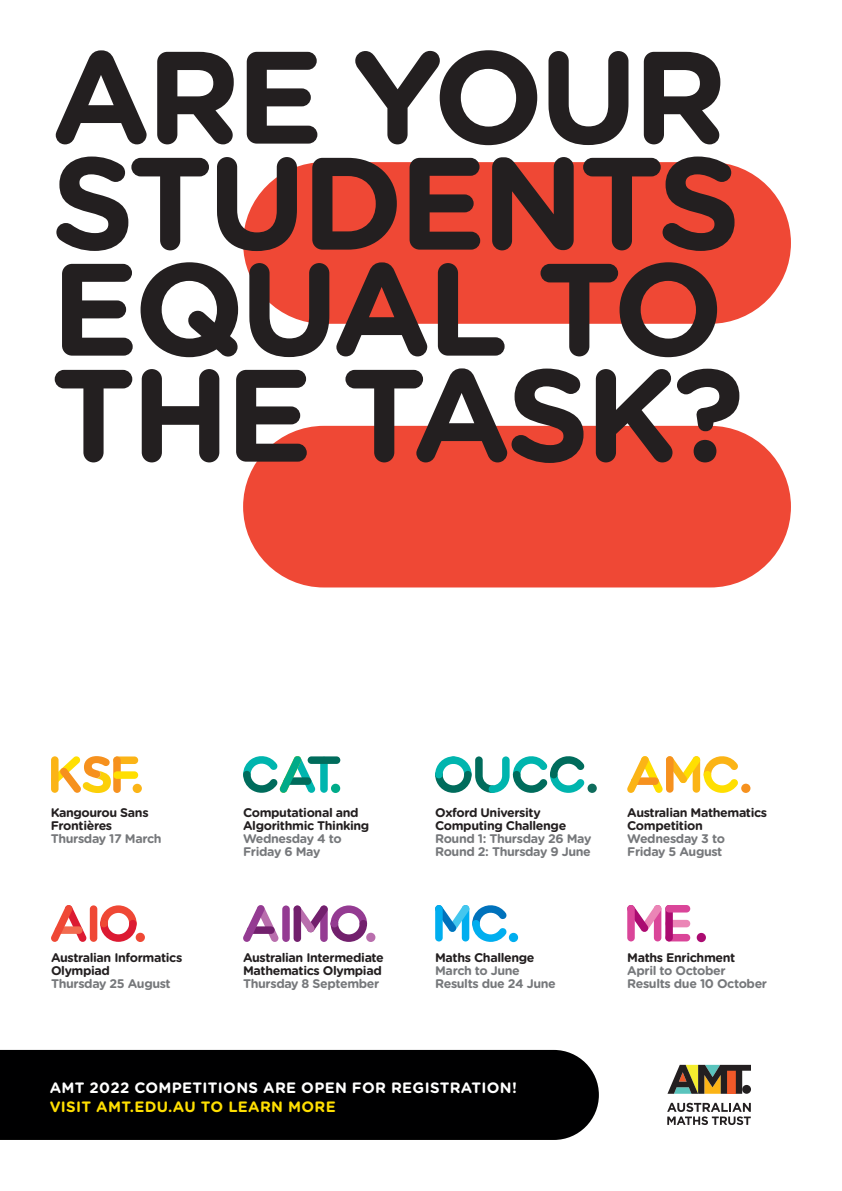
<style>
.page{position:relative;width:842px;height:1191px;background:#fff}
.page>*{position:absolute;margin:0;border:0;box-sizing:border-box;transform-origin:0 0}
.Headline{font:700 131.1px/106px "Gotham Rounded";letter-spacing:-.04em;color:#231f20}
.t1{font:700 15px "Gotham Rounded";letter-spacing:.02em;color:#fff}
.t2{font:700 15px "Gotham Rounded";letter-spacing:.02em;color:#ffdf01}
.t3{font:700 12.5px/13px "Gotham Rounded";letter-spacing:-.03em;color:#231f20}
.t4{font:700 12.5px/13px "Gotham Rounded";letter-spacing:-.03em;color:#76787b}
</style>
<div class="page">
<div style="left:0;top:1050px;width:599px;height:90px;background:#000001"></div>
<svg style="left:668px;top:1064px;width:83px;height:29px;background:#807152"></svg>
<div style="left:742px;top:1085px;width:9px;height:8px;background:#231f20;border-radius:50%"></div>
<svg style="left:667px;top:1102px;width:84px;height:23px"></svg>
<div style="left:320px;top:757px;width:8px;height:35px;background:#00b5ae;border-radius:4px"></div>
<div style="left:331px;top:783px;width:9px;height:10px;background:#00ab89;border-radius:50%"></div>
<div style="left:308px;top:756px;width:32px;height:8px;background:#006c5c;border-radius:4px"></div>
<svg style="left:243px;top:756px;width:73px;height:37px"></svg>
<div style="left:741px;top:783px;width:9px;height:10px;background:#f6911e;border-radius:50%"></div>
<svg style="left:627px;top:756px;width:111px;height:37px"></svg>
<div style="left:666px;top:756px;width:7px;height:36px;background:#f6911e;border-radius:4px"></div>
<div style="left:665px;top:934px;width:25px;height:7px;background:#da4599;border-radius:4px"></div>
<div style="left:665px;top:920px;width:25px;height:7px;background:#eb85b6;border-radius:4px"></div>
<div style="left:654px;top:905px;width:7px;height:36px;background:#da4599;border-radius:4px"></div>
<div style="left:665px;top:905px;width:8px;height:36px;background:#ab0b71;border-radius:4px"></div>
<div style="left:665px;top:905px;width:25px;height:7px;background:#da4599;border-radius:4px"></div>
<svg style="left:627px;top:905px;width:35px;height:26px"></svg>
<div style="left:627px;top:905px;width:8px;height:36px;background:#da4599;border-radius:4px"></div>
<div style="left:697px;top:933px;width:9px;height:9px;background:#ab0b71;border-radius:50%"></div>
<svg style="left:435px;top:905px;width:72px;height:37px"></svg>
<div style="left:509px;top:933px;width:9px;height:9px;background:#00aeef;border-radius:50%"></div>
<svg style="left:293px;top:905px;width:74px;height:37px"></svg>
<div style="left:294px;top:905px;width:7px;height:37px;background:#72206d;border-radius:4px"></div>
<div style="left:282px;top:905px;width:8px;height:37px;background:#943b92;border-radius:4px"></div>
<svg style="left:243px;top:905px;width:36px;height:37px"></svg>
<div style="left:366px;top:932px;width:9px;height:10px;background:#b96ead;border-radius:50%"></div>
<div style="left:90px;top:905px;width:7px;height:36px;background:#ef4835;border-radius:4px"></div>
<svg style="left:51px;top:905px;width:36px;height:37px"></svg>
<div style="left:136px;top:932px;width:9px;height:10px;background:#ef4835;border-radius:50%"></div>
<svg style="left:100px;top:905px;width:37px;height:36px"></svg>
<div style="left:100px;top:920px;width:8px;height:7px;background:#ef4835;border-radius:50%"></div>
<div style="left:113px;top:756px;width:25px;height:8px;background:#fbb416;border-radius:4px"></div>
<div style="left:113px;top:756px;width:8px;height:37px;background:#f6911e;border-radius:4px"></div>
<div style="left:113px;top:771px;width:25px;height:8px;background:#ffdf01;border-radius:4px"></div>
<svg style="left:51px;top:756px;width:60px;height:37px"></svg>
<div style="left:133px;top:783px;width:9px;height:10px;background:#fbb416;border-radius:50%"></div>
<svg style="left:587px;top:783px;width:10px;height:10px"></svg>
<svg style="left:435px;top:756px;width:150px;height:37px"></svg>
<div style="left:243px;top:426px;width:548px;height:161px;background:#ef4835;border-radius:81px"></div>
<div style="left:243px;top:162px;width:548px;height:162px;background:#ef4835;border-radius:81px"></div>
<p class="Headline" style="left:51px;top:39px;width:695px">ARE YOUR<br>STUDENTS<br>EQUAL TO<br>THE TASK?</p>
<p class="t3" style="left:51px;top:806px;width:99px">Kangourou Sans<br>Frontières</p>
<p class="t4" style="left:51px;top:832px;width:112px">Thursday 17 March</p>
<p class="t3" style="left:243px;top:806px;width:128px">Computational and<br>Algorithmic Thinking</p>
<p class="t4" style="left:243px;top:832px;width:100px">Wednesday 4 to<br>Friday 6 May</p>
<p class="t3" style="left:435px;top:806px;width:133px">Oxford University<br>Computing Challenge</p>
<p class="t4" style="left:435px;top:832px;width:158px">Round 1: Thursday 26 May<br>Round 2: Thursday 9 June</p>
<p class="t3" style="left:627px;top:806px;width:141px">Australian Mathematics<br>Competition</p>
<p class="t4" style="left:627px;top:832px;width:99px">Wednesday 3 to<br>Friday 5 August</p>
<p class="t3" style="left:51px;top:950px;width:133px">Australian Informatics<br>Olympiad</p>
<p class="t4" style="left:51px;top:976px;width:121px">Thursday 25 August</p>
<p class="t3" style="left:243px;top:950px;width:142px">Australian Intermediate<br>Mathematics Olympiad</p>
<p class="t4" style="left:243px;top:976px;width:138px">Thursday 8 September</p>
<p class="t3" style="left:435px;top:950px;width:101px">Maths Challenge</p>
<p class="t4" style="left:435px;top:963px;width:122px">March to June<br>Results due 24 June</p>
<p class="t1" style="left:50px;top:1077px;width:469px">AMT 2022 COMPETITIONS ARE OPEN FOR REGISTRATION!</p>
<p class="t2" style="left:50px;top:1096px;width:288px">VISIT AMT.EDU.AU TO LEARN MORE</p>
<p class="t3" style="left:627px;top:950px;width:110px">Maths Enrichment</p>
<p class="t4" style="left:627px;top:963px;width:141px">April to October<br>Results due 10 October</p>
</div>
